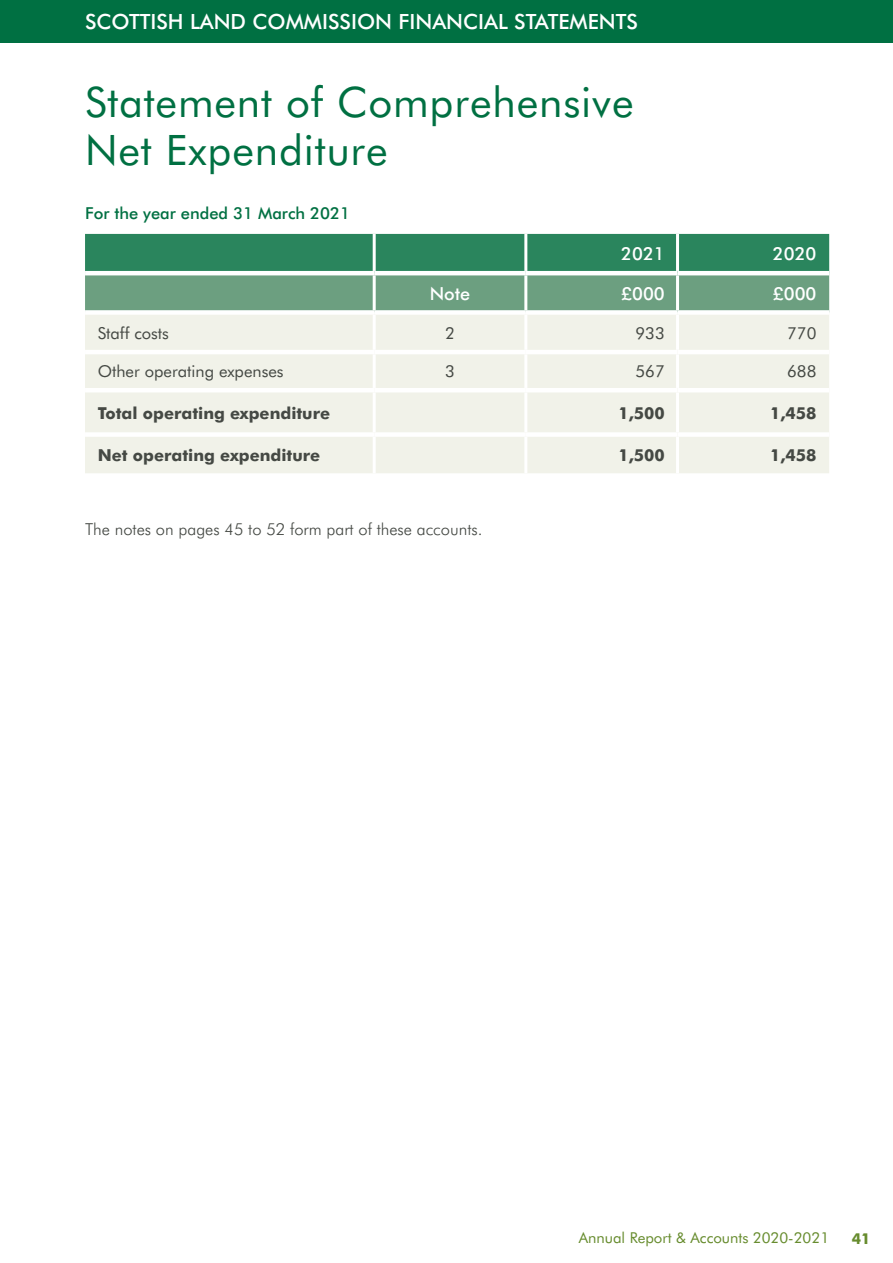
<style>
.page{position:relative;width:893px;height:1263px;background:#fff}
.page>*{position:absolute;margin:0;border:0;box-sizing:border-box;transform-origin:0 0}
.FS_Heading{font:42px/48px "Futura BT";letter-spacing:.02em;color:#007042}
.Section_heading{font:500 21px "Futura BT";color:#fff}
.Table_heading{font:500 18px "Futura BT";color:#fff}
.Tabe_body{font:700 16.5px "Futura BT";color:#454944}
.Tabe_body-2{font:16.5px "Futura BT";color:#454944}
.Body{font:300 16.5px "Futura BT";color:#454944}
.Table_intro{font:500 16.5px "Futura BT";color:#007042}
.t1{font:15px "Futura BT";color:#678c2e}
.t2{font:700 15px "Futura BT";color:#678c2e}
</style>
<div class="page">
<div style="left:0;top:0;width:893px;height:43px;background:#007042"></div>
<svg style="left:85px;top:234px;width:744px;height:76px;background:#4b926f"></svg>
<div style="left:85px;top:315px;width:744px;height:158px;background:#f1f2e9"></div>
<hr style="left:373px;top:234px;width:3px;height:37px;background:#fff">
<hr style="left:524px;top:234px;width:3px;height:37px;background:#fff">
<hr style="left:676px;top:234px;width:3px;height:37px;background:#fff">
<hr style="left:373px;top:275px;width:3px;height:35px;background:#fff">
<hr style="left:524px;top:275px;width:3px;height:35px;background:#fff">
<hr style="left:676px;top:275px;width:3px;height:35px;background:#fff">
<hr style="left:373px;top:315px;width:3px;height:35px;background:#fff">
<hr style="left:524px;top:315px;width:3px;height:35px;background:#fff">
<hr style="left:676px;top:315px;width:3px;height:35px;background:#fff">
<hr style="left:373px;top:354px;width:3px;height:34px;background:#fff">
<hr style="left:524px;top:354px;width:3px;height:34px;background:#fff">
<hr style="left:676px;top:354px;width:3px;height:34px;background:#fff">
<hr style="left:373px;top:392px;width:3px;height:40px;background:#fff">
<hr style="left:524px;top:392px;width:3px;height:40px;background:#fff">
<hr style="left:676px;top:392px;width:3px;height:40px;background:#fff">
<hr style="left:373px;top:437px;width:3px;height:36px;background:#fff">
<hr style="left:524px;top:437px;width:3px;height:36px;background:#fff">
<hr style="left:676px;top:437px;width:3px;height:36px;background:#fff">
<hr style="left:85px;top:350px;width:289px;height:4px;background:#fff">
<hr style="left:374px;top:350px;width:152px;height:4px;background:#fff">
<hr style="left:526px;top:350px;width:151px;height:4px;background:#fff">
<hr style="left:677px;top:350px;width:152px;height:4px;background:#fff">
<hr style="left:85px;top:388px;width:289px;height:4px;background:#fff">
<hr style="left:374px;top:388px;width:152px;height:4px;background:#fff">
<hr style="left:526px;top:388px;width:151px;height:4px;background:#fff">
<hr style="left:677px;top:388px;width:152px;height:4px;background:#fff">
<div style="left:85px;top:432px;width:289px;height:5px;background:#fff"></div>
<div style="left:374px;top:432px;width:152px;height:5px;background:#fff"></div>
<div style="left:526px;top:432px;width:151px;height:5px;background:#fff"></div>
<div style="left:677px;top:432px;width:152px;height:5px;background:#fff"></div>
<hr style="left:85px;top:271px;width:289px;height:4px;background:#fff">
<hr style="left:374px;top:271px;width:152px;height:4px;background:#fff">
<hr style="left:526px;top:271px;width:151px;height:4px;background:#fff">
<hr style="left:677px;top:271px;width:152px;height:4px;background:#fff">
<h1 class="Section_heading" style="left:85px;top:9px;width:554px">SCOTTISH LAND COMMISSION FINANCIAL STATEMENTS</h1>
<h1 class="FS_Heading" style="left:85px;top:78px;width:550px">Statement of Comprehensive<br>Net Expenditure</h1>
<p class="Table_intro" style="left:85px;top:204px;width:266px">For the year ended 31 March 2021</p>
<p class="Table_heading" style="left:621px;top:243px;width:45px">2021</p>
<p class="Table_heading" style="left:773px;top:243px;width:45px">2020</p>
<p class="Table_heading" style="left:430px;top:282px;width:42px">Note</p>
<p class="Table_heading" style="left:621px;top:282px;width:45px">£000</p>
<p class="Table_heading" style="left:773px;top:282px;width:45px">£000</p>
<p class="Tabe_body-2" style="left:98px;top:323px;width:73px">Staff costs</p>
<p class="Tabe_body-2" style="left:445px;top:323px;width:11px">2</p>
<p class="Tabe_body-2" style="left:636px;top:323px;width:31px">933</p>
<p class="Tabe_body-2" style="left:787px;top:323px;width:31px">770</p>
<p class="Tabe_body-2" style="left:98px;top:362px;width:187px">Other operating expenses</p>
<p class="Tabe_body-2" style="left:445px;top:362px;width:11px">3</p>
<p class="Tabe_body-2" style="left:636px;top:362px;width:31px">567</p>
<p class="Tabe_body-2" style="left:787px;top:362px;width:31px">688</p>
<p class="Tabe_body" style="left:98px;top:403px;width:234px">Total operating expenditure</p>
<p class="Tabe_body" style="left:618px;top:403px;width:48px">1,500</p>
<p class="Tabe_body" style="left:770px;top:403px;width:48px">1,458</p>
<p class="Tabe_body" style="left:98px;top:445px;width:224px">Net operating expenditure</p>
<p class="Tabe_body" style="left:618px;top:445px;width:48px">1,500</p>
<p class="Tabe_body" style="left:770px;top:445px;width:48px">1,458</p>
<p class="Body" style="left:85px;top:519px;width:399px">The notes on pages 45 to 52 form part of these accounts.</p>
<p class="t1" style="left:579px;top:1229px;width:252px">Annual Report &amp; Accounts 2020-2021</p>
<p class="t2" style="left:852px;top:1229px;width:20px">41</p>
</div>
